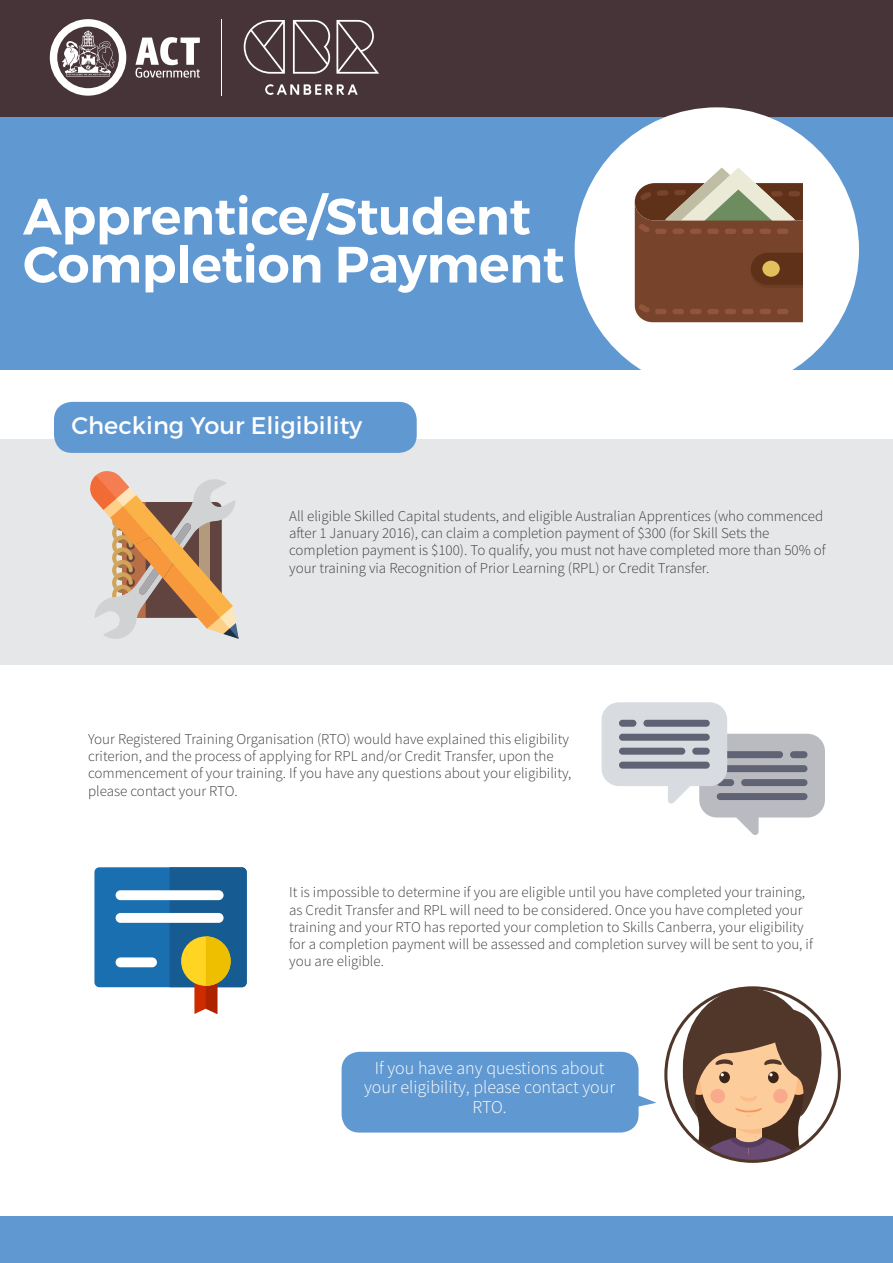
<style>
.page{position:relative;width:893px;height:1263px;background:#fff}
.page>*{position:absolute;margin:0;border:0;box-sizing:border-box;transform-origin:0 0}
.headline{font:600 51px/48px "Montserrat";letter-spacing:-.01em;color:#fff}
.t1{font:24px "Montserrat";color:#fff}
.Paragraph_Style_3{font:300 18px/19.5px "Source Sans Pro";color:#fff;text-align:center}
.body{font:300 15px/17.2px "Source Sans Pro";color:#3e3e3f}
</style>
<div class="page">
<div style="left:0;top:117px;width:893px;height:253px;background:#6098d1"></div>
<div style="left:0;top:439px;width:893px;height:225px;background:#e6e7e9"></div>
<div style="left:0;top:1217px;width:893px;height:46px;background:#6098d1"></div>
<div style="left:0;top:0;width:893px;height:117px;background:#473438"></div>
<svg style="left:683px;top:988px;width:139px;height:173px"></svg>
<div style="left:54px;top:402px;width:363px;height:51px;background:#6098d1;border-radius:18px"></div>
<svg style="left:50px;top:19px;width:76px;height:77px"></svg>
<svg style="left:135px;top:37px;width:65px;height:41px"></svg>
<hr style="left:222px;top:19px;width:1px;height:77px;background:#fff">
<svg style="left:265px;top:84px;width:93px;height:11px"></svg>
<svg style="left:244px;top:20px;width:41px;height:54px"></svg>
<svg style="left:293px;top:20px;width:37px;height:54px"></svg>
<svg style="left:336px;top:20px;width:43px;height:54px"></svg>
<div style="left:342px;top:1052px;width:297px;height:80px;background:#6098d1;border-radius:18px"></div>
<svg style="left:638px;top:1095px;width:18px;height:12px"></svg>
<div style="left:575px;top:107px;width:284px;height:285px;background:#fff;border-radius:50%"></div>
<svg style="left:90px;top:471px;width:149px;height:168px"></svg>
<svg style="left:635px;top:168px;width:168px;height:154px;background:#8b664f"></svg>
<div style="left:762px;top:261px;width:18px;height:16px;background:#e4c05c;border-radius:50%"></div>
<div style="left:94px;top:867px;width:153px;height:120px;background:#1a6fb0;border-radius:5px"></div>
<div style="left:116px;top:890px;width:108px;height:10px;background:#fff;border-radius:5px"></div>
<div style="left:116px;top:913px;width:108px;height:10px;background:#fff;border-radius:5px"></div>
<div style="left:116px;top:957px;width:41px;height:10px;background:#fff;border-radius:5px"></div>
<svg style="left:170px;top:867px;width:77px;height:147px"></svg>
<svg style="left:601px;top:702px;width:224px;height:133px"></svg>
<div style="left:619px;top:720px;width:17px;height:7px;background:#606374;border-radius:3px"></div>
<div style="left:643px;top:720px;width:67px;height:7px;background:#606374;border-radius:3px"></div>
<div style="left:619px;top:734px;width:91px;height:7px;background:#606374;border-radius:3px"></div>
<div style="left:692px;top:748px;width:18px;height:7px;background:#606374;border-radius:3px"></div>
<div style="left:619px;top:748px;width:66px;height:7px;background:#606374;border-radius:3px"></div>
<div style="left:619px;top:762px;width:91px;height:7px;background:#606374;border-radius:3px"></div>
<p class="headline" style="left:23px;top:193px;width:543px">Apprentice/Student<br>Completion Payment</p>
<p class="t1" style="left:72px;top:410px;width:292px">Checking Your Eligibility</p>
<p class="body" style="left:289px;top:507px;width:538px">All eligible Skilled Capital students, and eligible Australian Apprentices (who commenced after 1 January 2016), can claim a completion payment of $300 (for Skill Sets the completion payment is $100). To qualify, you must not have completed more than 50% of your training via Recognition of Prior Learning (RPL) or Credit Transfer.</p>
<p class="body" style="left:88px;top:730px;width:485px">Your Registered Training Organisation (RTO) would have explained this eligibility criterion, and the process of applying for RPL and/or Credit Transfer, upon the commencement of your training. If you have any questions about your eligibility, please contact your RTO.</p>
<p class="body" style="left:289px;top:884px;width:525px">It is impossible to determine if you are eligible until you have completed your training, as Credit Transfer and RPL will need to be considered. Once you have completed your training and your RTO has reported your completion to Skills Canberra, your eligibility for a completion payment will be assessed and completion survey will be sent to you, if you are eligible.</p>
<p class="Paragraph_Style_3" style="left:364px;top:1058px;width:252px">If you have any questions about your eligibility, please contact your<br>RTO.</p>
</div>
